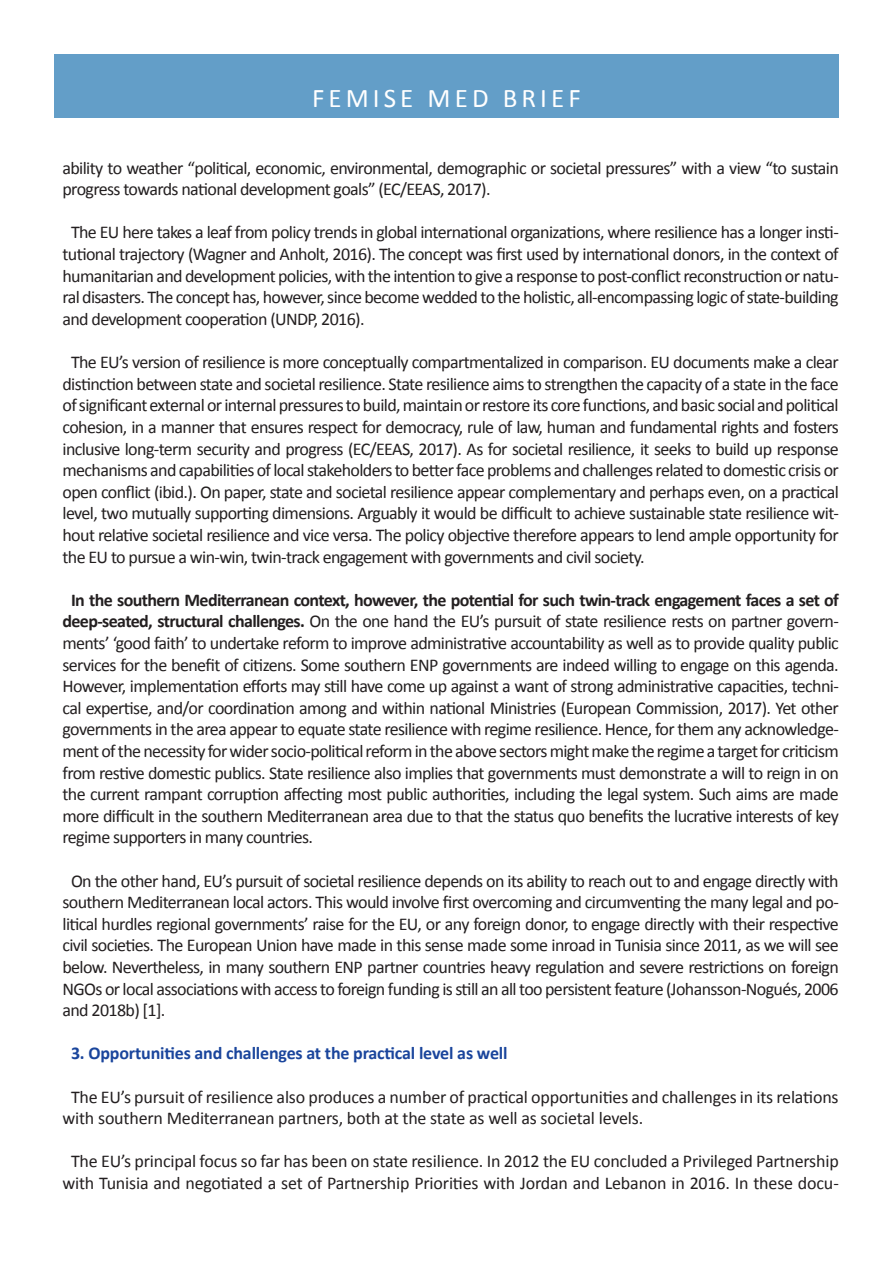
<style>
.page{position:relative;width:893px;height:1263px;background:#fff}
.page>*{position:absolute;margin:0;border:0;box-sizing:border-box;transform-origin:0 0}
.t1{font:27px "Calibri";letter-spacing:.15em;color:#fff}
.t2{font:18px/21.6px "Calibri";letter-spacing:-.035em;color:#231f20;text-align:justify}
.t3{font:18px/21.6px "Calibri";letter-spacing:-.01em;color:#231f20}
.t4{font:700 18px "Calibri";letter-spacing:-.01em;color:#1a459c}
.s1{font-weight:700}
</style>
<div class="page">
<div style="left:54px;top:54px;width:785px;height:64px;background:#639ec8"></div>
<p class="t1" style="left:312px;top:81px;width:270px">FEMISE MED BRIEF</p>
<p class="t2" style="left:63px;top:157px;width:778px">ability to weather “political, economic, environmental, demographic or societal pressures” with a view “to sustain progress towards national development goals” (EC/EEAS, 2017).</p>
<p class="t2" style="left:63px;top:222px;width:778px;text-indent:9px">The EU here takes a leaf from policy trends in global international organizations, where resilience has a longer insti&shy;tutional trajectory (Wagner and Anholt, 2016). The concept was first used by international donors, in the context of humanitarian and development policies, with the intention to give a response to post-conflict reconstruction or natu&shy;ral disasters. The concept has, however, since become wedded to the holistic, all-encompassing logic of state-building and development cooperation (UNDP, 2016).</p>
<p class="t2" style="left:63px;top:351px;width:778px;text-indent:9px">The EU’s version of resilience is more conceptually compartmentalized in comparison. EU documents make a clear distinction between state and societal resilience. State resilience aims to strengthen the capacity of a state in the face of significant external or internal pressures to build, maintain or restore its core functions, and basic social and political cohesion, in a manner that ensures respect for democracy, rule of law, human and fundamental rights and fosters inclusive long-term security and progress (EC/EEAS, 2017). As for societal resilience, it seeks to build up response mechanisms and capabilities of local stakeholders to better face problems and challenges related to domestic crisis or open conflict (ibid.). On paper, state and societal resilience appear complementary and perhaps even, on a practical level, two mutually supporting dimensions. Arguably it would be difficult to achieve sustainable state resilience wit&shy;hout relative societal resilience and vice versa. The policy objective therefore appears to lend ample opportunity for the EU to pursue a win-win, twin-track engagement with governments and civil society.</p>
<p class="t2" style="left:63px;top:589px;width:778px;text-indent:9px"><span class="s1">In the southern Mediterranean context, however, the potential for such twin-track engagement faces a set of deep-seated, structural challenges.</span> On the one hand the EU’s pursuit of state resilience rests on partner govern&shy;ments’ ‘good faith’ to undertake reform to improve administrative accountability as well as to provide quality public services for the benefit of citizens. Some southern ENP governments are indeed willing to engage on this agenda.<br>However, implementation efforts may still have come up against a want of strong administrative capacities, techni&shy;cal expertise, and/or coordination among and within national Ministries (European Commission, 2017). Yet other governments in the area appear to equate state resilience with regime resilience. Hence, for them any acknowledge&shy;ment of the necessity for wider socio-political reform in the above sectors might make the regime a target for criticism from restive domestic publics. State resilience also implies that governments must demonstrate a will to reign in on the current rampant corruption affecting most public authorities, including the legal system. Such aims are made more difficult in the southern Mediterranean area due to that the status quo benefits the lucrative interests of key regime supporters in many countries.</p>
<p class="t2" style="left:63px;top:870px;width:778px;text-indent:9px">On the other hand, EU’s pursuit of societal resilience depends on its ability to reach out to and engage directly with southern Mediterranean local actors. This would involve first overcoming and circumventing the many legal and po&shy;litical hurdles regional governments’ raise for the EU, or any foreign donor, to engage directly with their respective civil societies. The European Union have made in this sense made some inroad in Tunisia since 2011, as we will see below. Nevertheless, in many southern ENP partner countries heavy regulation and severe restrictions on foreign NGOs or local associations with access to foreign funding is still an all too persistent feature (Johansson-Nogués, 2006 and 2018b) [1].</p>
<p class="t4" style="left:71px;top:1042px;width:438px">3. Opportunities and challenges at the practical level as well</p>
<p class="t3" style="left:63px;top:1086px;width:778px;text-indent:9px">The EU’s pursuit of resilience also produces a number of practical opportunities and challenges in its relations with southern Mediterranean partners, both at the state as well as societal levels.</p>
<p class="t3" style="left:63px;top:1151px;width:778px;text-align:center">The EU’s principal focus so far has been on state resilience. In 2012 the EU concluded a Privileged Partnership with Tunisia and negotiated a set of Partnership Priorities with Jordan and Lebanon in 2016. In these docu-</p>
</div>
